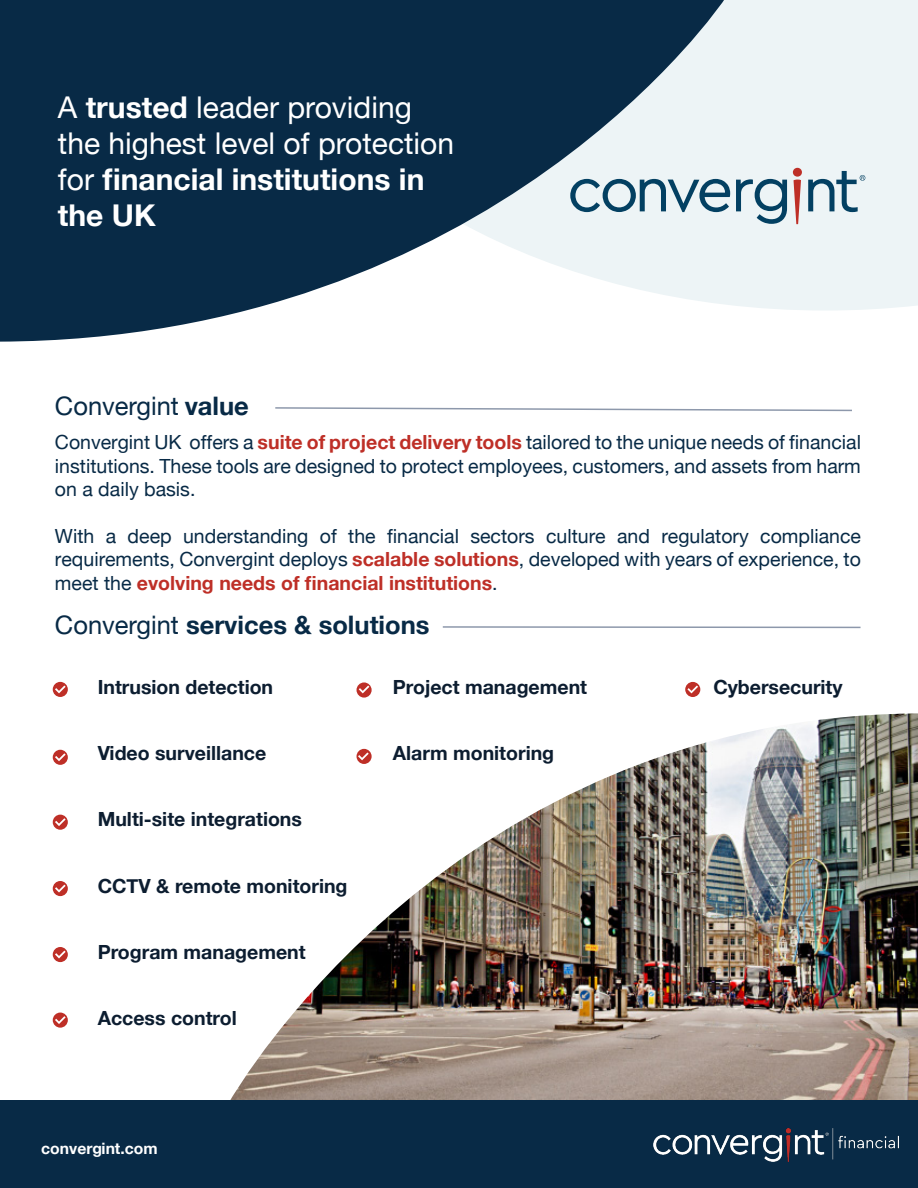
<style>
.page{position:relative;width:918px;height:1188px;background:#fff}
.page>*{position:absolute;margin:0;border:0;box-sizing:border-box;transform-origin:0 0}
.t1{font:30px/36px "Helvetica Neue";color:#fff}
.t2{font:700 25.5px "Helvetica Neue";color:#082a46}
.t3{font:25.5px "Helvetica Neue";color:#082a46}
.t4{font:19.5px/23.4px "Helvetica Neue";color:#082a46;text-align:justify}
.t5{font:700 19.5px "Helvetica Neue";color:#0c1d30}
.t6{font:700 19.5px "Helvetica Neue";color:#be2f27}
.t7{font:700 15.75px "Helvetica Neue";color:#fff}
.s1{font-weight:700}
.s2{font-weight:700;color:#be2f27}
.s3{font-weight:400;color:#082a46}
.s4{font-weight:400}
</style>
<div class="page">
<div style="left:724px;top:0;width:194px;height:310px;background:#edf4f6"></div>
<svg style="left:0;top:0;width:724px;height:342px;background:#4a6478"></svg>
<svg style="left:793px;top:168px;width:9px;height:56px"></svg>
<svg style="left:570px;top:179px;width:160px;height:33px;background:#97b2bf"></svg>
<svg style="left:736px;top:179px;width:51px;height:45px;background:#94b0be"></svg>
<svg style="left:808px;top:171px;width:57px;height:41px;background:#a5bdc9"></svg>
<svg style="left:275px;top:407px;width:577px;height:5px"></svg>
<svg style="left:442px;top:626px;width:419px;height:3px"></svg>
<svg style="left:357px;top:682px;width:15px;height:16px"></svg>
<svg style="left:359px;top:686px;width:10px;height:7px"></svg>
<div style="left:53px;top:682px;width:15px;height:15px;background:#be2f27;border-radius:50%"></div>
<svg style="left:55px;top:686px;width:11px;height:7px"></svg>
<div style="left:53px;top:750px;width:15px;height:15px;background:#be2f27;border-radius:50%"></div>
<svg style="left:55px;top:753px;width:11px;height:8px"></svg>
<div style="left:53px;top:815px;width:15px;height:15px;background:#be2f27;border-radius:50%"></div>
<svg style="left:55px;top:818px;width:11px;height:8px"></svg>
<div style="left:53px;top:881px;width:15px;height:15px;background:#be2f27;border-radius:50%"></div>
<svg style="left:55px;top:885px;width:11px;height:8px"></svg>
<div style="left:53px;top:947px;width:15px;height:15px;background:#be2f27;border-radius:50%"></div>
<svg style="left:55px;top:951px;width:11px;height:7px"></svg>
<div style="left:53px;top:1013px;width:15px;height:15px;background:#be2f27;border-radius:50%"></div>
<svg style="left:55px;top:1016px;width:11px;height:8px"></svg>
<div style="left:685px;top:682px;width:15px;height:15px;background:#be2f27;border-radius:50%"></div>
<svg style="left:687px;top:686px;width:11px;height:7px"></svg>
<img style="left:229px;top:713px;width:689px;height:388px">
<div style="left:0;top:1101px;width:918px;height:87px;background:#082a46"></div>
<img style="left:654px;top:1128px;width:245px;height:34px">
<p class="t1" style="left:58px;top:89px;width:398px">A <span class="s1">trusted</span> leader providing the highest level of protection for <span class="s1">financial institutions in the UK</span></p>
<p class="t3" style="left:55px;top:391px;width:195px">Convergint <span class="s1">value</span></p>
<p class="t4" style="left:55px;top:430px;width:808px">Convergint UK offers a <span class="s2">suite of project delivery tools</span> tailored to the unique needs of financial institutions. These tools are designed to protect employees, customers, and assets from harm on a daily basis.</p>
<p class="t4" style="left:55px;top:524px;width:808px">With a deep understanding of the financial sectors culture and regulatory compliance requirements, Convergint deploys <span class="s2">scalable solutions</span>, developed with years of experience, to</p>
<p class="t6" style="left:55px;top:571px;width:444px"><span class="s3">meet the</span> evolving needs of financial institutions<span class="s3">.</span></p>
<p class="t2" style="left:55px;top:609px;width:376px"><span class="s4">Convergint</span> services &amp; solutions</p>
<p class="t5" style="left:98px;top:675px;width:177px">Intrusion detection</p>
<p class="t5" style="left:98px;top:741px;width:170px">Video surveillance</p>
<p class="t5" style="left:98px;top:807px;width:206px">Multi-site integrations</p>
<p class="t5" style="left:98px;top:874px;width:251px">CCTV &amp; remote monitoring</p>
<p class="t5" style="left:98px;top:940px;width:209px">Program management</p>
<p class="t5" style="left:98px;top:1006px;width:141px">Access control</p>
<p class="t5" style="left:393px;top:675px;width:196px">Project management</p>
<p class="t5" style="left:393px;top:741px;width:163px">Alarm monitoring</p>
<p class="t7" style="left:41px;top:1139px;width:118px">convergint.com</p>
<p class="t5" style="left:713px;top:675px;width:131px">Cybersecurity</p>
</div>
